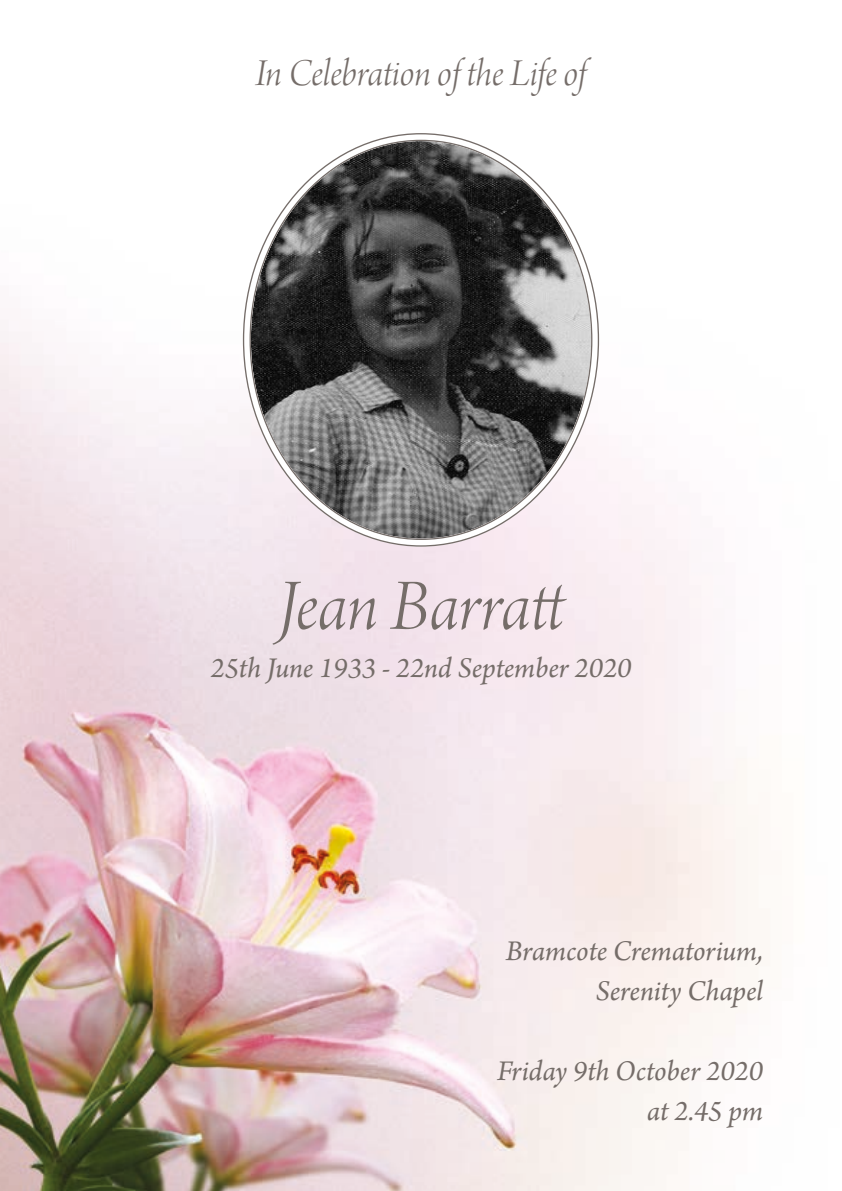
<style>
.page{position:relative;width:842px;height:1191px;background:#fff}
.page>*{position:absolute;margin:0;border:0;box-sizing:border-box;transform-origin:0 0}
.t1{font:76px "Arno Pro Light Italic Display";letter-spacing:-.005em;color:#756d69}
.t2{font:40px "Arno Pro Light Italic Display";letter-spacing:-.005em;color:#756d69}
.t3{font:italic 30px/40px "Arno Pro";letter-spacing:-.005em;color:#756d69;text-align:right}
</style>
<div class="page">
<img style="left:0;top:133px;width:770px;height:1058px">
<img style="left:251px;top:141px;width:340px;height:397px">
<h2 class="t2" style="left:255px;top:51px;width:333px">In Celebration of the Life of</h2>
<h1 class="t1" style="left:278px;top:563px;width:290px">Jean Barratt</h1>
<p class="t3" style="left:210px;top:649px;width:423px">25th June 1933 - 22nd September 2020</p>
<p class="t3" style="left:506px;top:932px;width:259px">Bramcote Crematorium,<br>Serenity Chapel</p>
<p class="t3" style="left:497px;top:1052px;width:267px">Friday 9th October 2020 at 2.45 pm</p>
</div>
